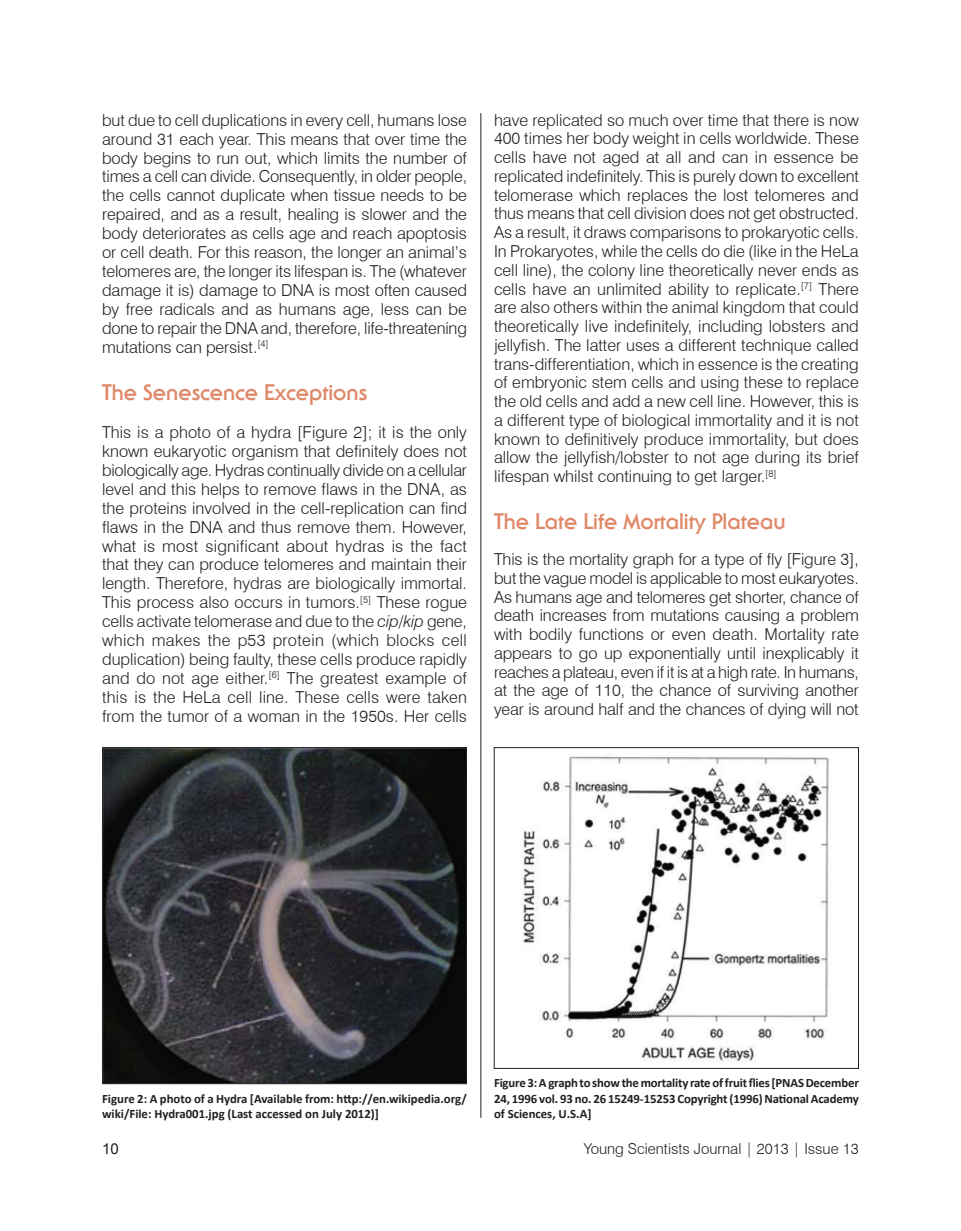
<style>
.page{position:relative;width:961px;height:1231px;background:#fff}
.page>*{position:absolute;margin:0;border:0;box-sizing:border-box;transform-origin:0 0}
.t1{font:700 24px "Staid Gothic";color:#df8868}
.TX{font:300 16.5px/18.9px "Swiss 721 BT";letter-spacing:-.005em;color:#231f20;text-align:justify}
.TX-2{font:300 15px "Swiss 721 BT";color:#231f20}
.TX-3{font:15px "Arial";color:#231f20}
.FGC{font:700 12.75px/15.3px "Calibri";color:#231f20;text-align:justify}
.s1{font-style:italic}
</style>
<div class="page">
<hr style="left:480px;top:113px;width:1px;height:1004px;background:#231f20">
<img style="left:522px;top:756px;width:307px;height:306px">
<div style="left:494px;top:747px;width:364px;height:321px;border:1px solid #231f20"></div>
<img style="left:104px;top:749px;width:360px;height:332px">
<div style="left:102px;top:747px;width:364px;height:336px;border:1px solid #231f20"></div>
<p class="TX" style="left:102px;top:110px;width:366px">but due to cell duplications in every cell, humans lose around 31 each year. This means that over time the body begins to run out, which limits the number of times a cell can divide. Consequently, in older people, the cells cannot duplicate when tissue needs to be repaired, and as a result, healing is slower and the body deteriorates as cells age and reach apoptosis or cell death. For this reason, the longer an animal’s telomeres are, the longer its lifespan is. The (whatever damage it is) damage to DNA is most often caused by free radicals and as humans age, less can be done to repair the DNA and, therefore, life-threatening mutations can persist.<sup>[4]</sup></p>
<h1 class="t1" style="left:102px;top:380px;width:266px">The Senescence Exceptions</h1>
<p class="TX" style="left:102px;top:422px;width:366px">This is a photo of a hydra [Figure 2]; it is the only known eukaryotic organism that definitely does not biologically age. Hydras continually divide on a cellular level and this helps to remove flaws in the DNA, as the proteins involved in the cell-replication can find flaws in the DNA and thus remove them. However, what is most significant about hydras is the fact that they can produce telomeres and maintain their length. Therefore, hydras are biologically immortal.<br>This process also occurs in tumors.<sup>[5]</sup> These rogue cells activate telomerase and due to the <span class="s1">cip/kip</span> gene, which makes the p53 protein (which blocks cell duplication) being faulty, these cells produce rapidly and do not age either.<sup>[6]</sup> The greatest example of this is the HeLa cell line. These cells were taken from the tumor of a woman in the 1950s. Her cells</p>
<p class="TX" style="left:494px;top:110px;width:366px">have replicated so much over time that there is now 400 times her body weight in cells worldwide. These cells have not aged at all and can in essence be replicated indefinitely. This is purely down to excellent telomerase which replaces the lost telomeres and thus means that cell division does not get obstructed.<br>As a result, it draws comparisons to prokaryotic cells.<br>In Prokaryotes, while the cells do die (like in the HeLa cell line), the colony line theoretically never ends as cells have an unlimited ability to replicate.<sup>[7]</sup> There are also others within the animal kingdom that could theoretically live indefinitely, including lobsters and jellyfish. The latter uses a different technique called trans-differentiation, which in essence is the creating of embryonic stem cells and using these to replace the old cells and add a new cell line. However, this is a different type of biological immortality and it is not known to definitively produce immortality, but does allow the jellyfish/lobster to not age during its brief lifespan whilst continuing to get larger.<sup>[8]</sup></p>
<h1 class="t1" style="left:494px;top:508px;width:293px">The Late Life Mortality Plateau</h1>
<p class="TX" style="left:494px;top:549px;width:366px">This is the mortality graph for a type of fly [Figure 3], but the vague model is applicable to most eukaryotes.<br>As humans age and telomeres get shorter, chance of death increases from mutations causing a problem with bodily functions or even death. Mortality rate appears to go up exponentially until inexplicably it reaches a plateau, even if it is at a high rate. In humans, at the age of 110, the chance of surviving another year is around half and the chances of dying will not</p>
<p class="FGC" style="left:102px;top:1090px;width:366px">Figure 2: A photo of a Hydra [Available from: http://en.wikipedia.org/ wiki/File: Hydra001.jpg (Last accessed on July 2012)]</p>
<p class="FGC" style="left:494px;top:1075px;width:366px">Figure 3: Agraph to show the mortality rate of fruit flies [PNASDecember 24, 1996 vol. 93 no. 26 15249-15253 Copyright (1996) National Academy of Sciences, U.S.A]</p>
<p class="TX-3" style="left:102px;top:1138px;width:18px">10</p>
<p class="TX-2" style="left:583px;top:1139px;width:276px">Young Scientists Journal | 2013 | Issue 13</p>
</div>
